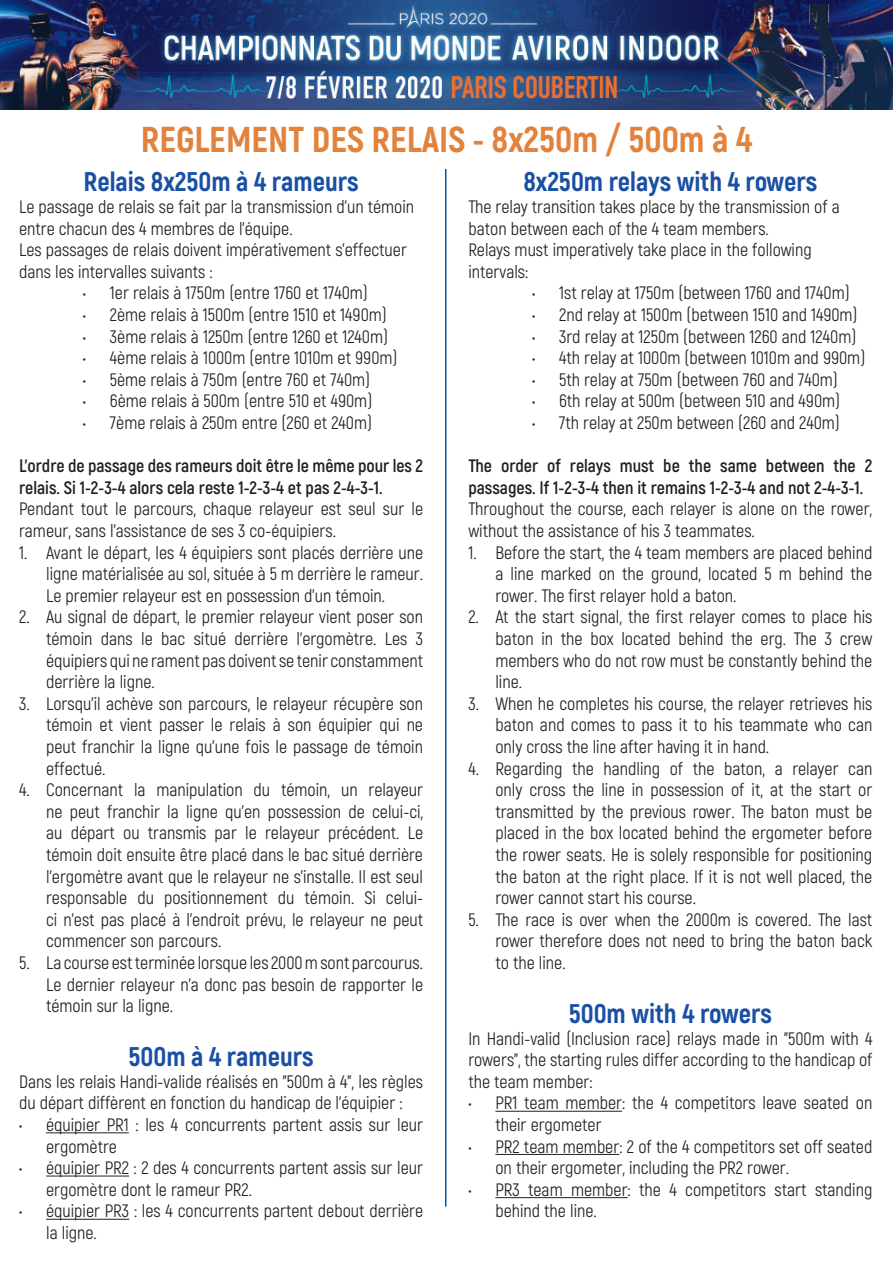
<style>
.page{position:relative;width:893px;height:1263px;background:#fff}
.page>*{position:absolute;margin:0;border:0;box-sizing:border-box;transform-origin:0 0}
.t1{font:800 36px "Akrobat";color:#e2833d}
.t2{font:800 27px "Akrobat";color:#1a50a3}
.Texte_niveau_2{font:18px/21.6px "Akrobat";color:#231f20}
.Texte_niveau_2-2{font:700 18px/21.6px "Akrobat";color:#231f20}
.Liste_num_indoor{font:18px/21.6px "Akrobat";color:#231f20}
</style>
<div class="page">
<img style="left:0;top:0;width:893px;height:110px">
<hr style="left:46px;top:1132px;width:83px;height:1px;background:#231f20">
<hr style="left:46px;top:1175px;width:83px;height:1px;background:#231f20">
<hr style="left:46px;top:1219px;width:83px;height:1px;background:#231f20">
<hr style="left:445px;top:169px;width:1px;height:1037px;background:#015599">
<hr style="left:495px;top:1111px;width:127px;height:1px;background:#231f20">
<hr style="left:495px;top:1154px;width:124px;height:1px;background:#231f20">
<hr style="left:495px;top:1197px;width:133px;height:1px;background:#231f20">
<p class="t1" style="left:141px;top:116px;width:613px">REGLEMENT DES RELAIS - 8x250m / 500m à 4</p>
<p class="t2" style="left:523px;top:165px;width:295px">8x250m relays with 4 rowers</p>
<p class="Texte_niveau_2" style="left:468px;top:196px;width:373px">The relay transition takes place by the transmission of a baton between each of the 4 team members.</p>
<p class="Texte_niveau_2" style="left:468px;top:239px;width:345px">Relays must imperatively take place in the following intervals:</p>
<p class="Texte_niveau_2" style="left:532px;top:282px;width:319px">• 1st relay at 1750m (between 1760 and 1740m)</p>
<p class="Texte_niveau_2" style="left:532px;top:304px;width:327px">• 2nd relay at 1500m (between 1510 and 1490m)</p>
<p class="Texte_niveau_2" style="left:532px;top:325px;width:326px">• 3rd relay at 1250m (between 1260 and 1240m)</p>
<p class="Texte_niveau_2" style="left:532px;top:347px;width:335px">• 4th relay at 1000m (between 1010m and 990m)</p>
<p class="Texte_niveau_2" style="left:532px;top:369px;width:307px">• 5th relay at 750m (between 760 and 740m)</p>
<p class="Texte_niveau_2" style="left:532px;top:390px;width:309px">• 6th relay at 500m (between 510 and 490m)</p>
<p class="Texte_niveau_2" style="left:532px;top:412px;width:309px">• 7th relay at 250m between (260 and 240m)</p>
<p class="Texte_niveau_2-2" style="left:468px;top:455px;width:405px">The order of relays must be the same between the 2 passages. If 1-2-3-4 then it remains 1-2-3-4 and not 2-4-3-1.</p>
<p class="Liste_num_indoor" style="left:468px;top:498px;width:405px">Throughout the course, each relayer is alone on the rower, without the assistance of his 3 teammates.</p>
<p class="Texte_niveau_2" style="left:495px;top:541px;width:378px;text-align:justify;text-indent:-27px">1. Before the start, the 4 team members are placed behind a line marked on the ground, located 5 m behind the rower. The first relayer hold a baton.</p>
<p class="Texte_niveau_2" style="left:495px;top:606px;width:378px;text-align:justify;text-indent:-27px">2. At the start signal, the first relayer comes to place his baton in the box located behind the erg. The 3 crew members who do not row must be constantly behind the line.</p>
<p class="Texte_niveau_2" style="left:495px;top:693px;width:378px;text-align:justify;text-indent:-27px">3. When he completes his course, the relayer retrieves his baton and comes to pass it to his teammate who can only cross the line after having it in hand.</p>
<p class="Texte_niveau_2" style="left:495px;top:757px;width:378px;text-align:justify;text-indent:-27px">4. Regarding the handling of the baton, a relayer can only cross the line in possession of it, at the start or transmitted by the previous rower. The baton must be placed in the box located behind the ergometer before the rower seats. He is solely responsible for positioning the baton at the right place. If it is not well placed, the rower cannot start his course.</p>
<p class="Texte_niveau_2" style="left:495px;top:909px;width:378px;text-align:justify;text-indent:-27px">5. The race is over when the 2000m is covered. The last rower therefore does not need to bring the baton back to the line.</p>
<p class="t2" style="left:569px;top:996px;width:205px">500m with 4 rowers</p>
<p class="Texte_niveau_2" style="left:468px;top:1027px;width:405px;text-align:justify">In Handi-valid (Inclusion race) relays made in "500m with 4 rowers", the starting rules differ according to the handicap of the team member:</p>
<p class="Texte_niveau_2" style="left:495px;top:1092px;width:378px;text-indent:-27px">• PR1 team member: the 4 competitors leave seated on their ergometer</p>
<p class="Texte_niveau_2" style="left:495px;top:1135px;width:378px;text-indent:-27px">• PR2 team member: 2 of the 4 competitors set off seated on their ergometer, including the PR2 rower.</p>
<p class="Texte_niveau_2" style="left:495px;top:1179px;width:378px;text-indent:-27px">• PR3 team member: the 4 competitors start standing behind the line.</p>
<p class="t2" style="left:84px;top:165px;width:277px">Relais 8x250m à 4 rameurs</p>
<p class="Texte_niveau_2" style="left:19px;top:196px;width:397px">Le passage de relais se fait par la transmission d’un témoin entre chacun des 4 membres de l’équipe.</p>
<p class="Texte_niveau_2" style="left:19px;top:239px;width:389px">Les passages de relais doivent impérativement s’effectuer dans les intervalles suivants :</p>
<p class="Texte_niveau_2" style="left:83px;top:282px;width:286px">• 1er relais à 1750m (entre 1760 et 1740m)</p>
<p class="Texte_niveau_2" style="left:83px;top:304px;width:305px">• 2ème relais à 1500m (entre 1510 et 1490m)</p>
<p class="Texte_niveau_2" style="left:83px;top:325px;width:307px">• 3ème relais à 1250m (entre 1260 et 1240m)</p>
<p class="Texte_niveau_2" style="left:83px;top:347px;width:316px">• 4ème relais à 1000m (entre 1010m et 990m)</p>
<p class="Texte_niveau_2" style="left:83px;top:369px;width:289px">• 5ème relais à 750m (entre 760 et 740m)</p>
<p class="Texte_niveau_2" style="left:83px;top:390px;width:291px">• 6ème relais à 500m (entre 510 et 490m)</p>
<p class="Texte_niveau_2" style="left:83px;top:412px;width:291px">• 7ème relais à 250m entre (260 et 240m)</p>
<p class="Texte_niveau_2-2" style="left:19px;top:455px;width:405px">L'ordre de passage des rameurs doit être le même pour les 2 relais. Si 1-2-3-4 alors cela reste 1-2-3-4 et pas 2-4-3-1.</p>
<p class="Texte_niveau_2" style="left:19px;top:498px;width:405px">Pendant tout le parcours, chaque relayeur est seul sur le rameur, sans l’assistance de ses 3 co-équipiers.</p>
<p class="Texte_niveau_2" style="left:46px;top:541px;width:378px;text-align:justify;text-indent:-27px">1. Avant le départ, les 4 équipiers sont placés derrière une ligne matérialisée au sol, située à 5 m derrière le rameur.<br>Le premier relayeur est en possession d’un témoin.</p>
<p class="Texte_niveau_2" style="left:46px;top:606px;width:378px;text-align:justify;text-indent:-27px">2. Au signal de départ, le premier relayeur vient poser son témoin dans le bac situé derrière l'ergomètre. Les 3 équipiers qui ne rament pas doivent se tenir constamment derrière la ligne.</p>
<p class="Texte_niveau_2" style="left:46px;top:693px;width:378px;text-align:justify;text-indent:-27px">3. Lorsqu’il achève son parcours, le relayeur récupère son témoin et vient passer le relais à son équipier qui ne peut franchir la ligne qu’une fois le passage de témoin effectué.</p>
<p class="Texte_niveau_2" style="left:46px;top:779px;width:378px;text-align:justify;text-indent:-27px">4. Concernant la manipulation du témoin, un relayeur ne peut franchir la ligne qu’en possession de celui-ci, au départ ou transmis par le relayeur précédent. Le témoin doit ensuite être placé dans le bac situé derrière l'ergomètre avant que le relayeur ne s’installe. Il est seul responsable du positionnement du témoin. Si celui&shy;ci n’est pas placé à l’endroit prévu, le relayeur ne peut commencer son parcours.</p>
<p class="Texte_niveau_2" style="left:46px;top:952px;width:378px;text-align:justify;text-indent:-27px">5. La course est terminée lorsque les 2000 m sont parcourus.<br>Le dernier relayeur n’a donc pas besoin de rapporter le témoin sur la ligne.</p>
<p class="t2" style="left:129px;top:1039px;width:187px">500m à 4 rameurs</p>
<p class="Texte_niveau_2" style="left:19px;top:1071px;width:405px">Dans les relais Handi-valide réalisés en "500m à 4", les règles du départ diffèrent en fonction du handicap de l'équipier :</p>
<p class="Texte_niveau_2" style="left:46px;top:1114px;width:378px;text-indent:-27px">• équipier PR1 : les 4 concurrents partent assis sur leur ergomètre</p>
<p class="Texte_niveau_2" style="left:46px;top:1157px;width:378px;text-indent:-27px">• équipier PR2 : 2 des 4 concurrents partent assis sur leur ergomètre dont le rameur PR2.</p>
<p class="Texte_niveau_2" style="left:46px;top:1200px;width:378px;text-indent:-27px">• équipier PR3 : les 4 concurrents partent debout derrière la ligne.</p>
</div>
